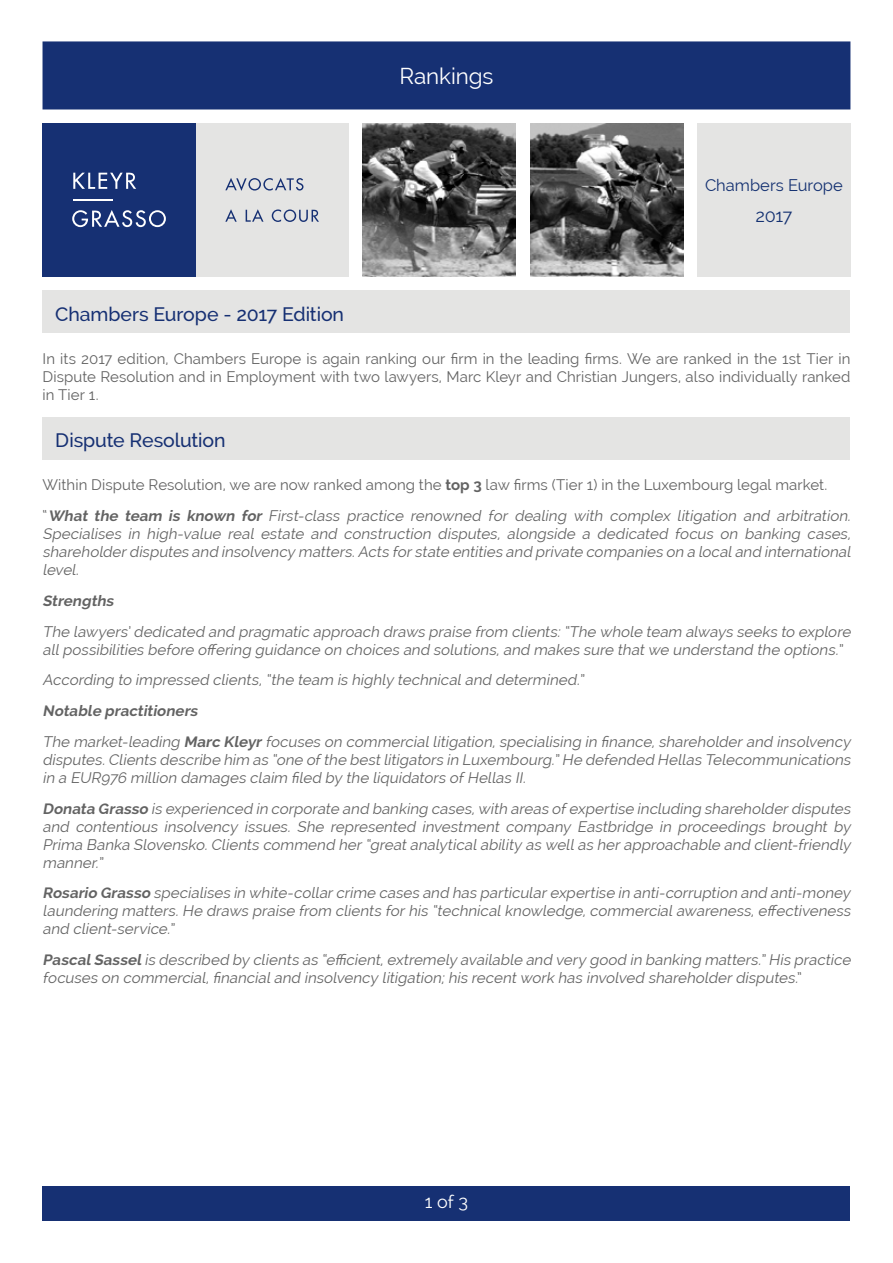
<style>
.page{position:relative;width:893px;height:1263px;background:#fff}
.page>*{position:absolute;margin:0;border:0;box-sizing:border-box;transform-origin:0 0}
.t1{font:22.5px "Raleway";letter-spacing:-.005em;color:#fff}
.t2{font:500 19.5px "Raleway";letter-spacing:-.005em;color:#163073}
.t3{font:18px "Raleway";color:#fff}
.t4{font:18px "Raleway";color:#143171}
.t5{font:16.5px "Raleway";color:#143171}
.t6{font:italic 15px/18px "Raleway";color:#636363;text-align:justify}
.t7{font:15px/18px "Raleway";letter-spacing:.005em;color:#636363;text-align:justify}
.t8{font:italic 700 15px "Raleway";color:#636363}
.s1{font-weight:700}
.s2{font-style:normal}
</style>
<div class="page">
<div style="left:43px;top:1186px;width:807px;height:34px;background:#163073"></div>
<div style="left:697px;top:123px;width:153px;height:153px;background:#e4e4e3"></div>
<div style="left:196px;top:123px;width:153px;height:153px;background:#e4e4e3"></div>
<svg style="left:225px;top:178px;width:78px;height:13px"></svg>
<svg style="left:225px;top:209px;width:12px;height:13px"></svg>
<svg style="left:246px;top:209px;width:17px;height:13px"></svg>
<svg style="left:272px;top:209px;width:47px;height:13px"></svg>
<div style="left:43px;top:123px;width:153px;height:153px;background:#163073"></div>
<hr style="left:73px;top:199px;width:39px;height:1px;background:#fff">
<svg style="left:73px;top:173px;width:63px;height:16px"></svg>
<svg style="left:72px;top:210px;width:94px;height:17px"></svg>
<img style="left:363px;top:123px;width:153px;height:153px">
<img style="left:530px;top:123px;width:153px;height:153px">
<div style="left:43px;top:41px;width:807px;height:68px;background:#163073;border:2px solid #163073"></div>
<div style="left:43px;top:417px;width:807px;height:42px;background:#e4e4e3"></div>
<div style="left:43px;top:290px;width:807px;height:43px;background:#e4e4e3"></div>
<p class="t1" style="left:400px;top:63px;width:95px">Rankings</p>
<p class="t2" style="left:55px;top:302px;width:290px">Chambers Europe - 2017 Edition</p>
<p class="t5" style="left:705px;top:176px;width:139px">Chambers Europe</p>
<p class="t4" style="left:755px;top:205px;width:38px">2017</p>
<p class="t7" style="left:43px;top:350px;width:809px">In its 2017 edition, Chambers Europe is again ranking our firm in the leading firms. We are ranked in the 1st Tier in Dispute Resolution and in Employment with two lawyers, Marc Kleyr and Christian Jungers, also individually ranked in Tier 1.</p>
<p class="t2" style="left:55px;top:429px;width:172px">Dispute Resolution</p>
<p class="t7" style="left:43px;top:476px;width:786px">Within Dispute Resolution, we are now ranked among the <span class="s1">top 3</span> law firms (Tier 1) in the Luxembourg legal market.</p>
<p class="t6" style="left:43px;top:507px;width:813px"><span class="s2">“</span> <span class="s1">What the team is known for</span> First-class practice renowned for dealing with complex litigation and arbitration.<br>Specialises in high-value real estate and construction disputes, alongside a dedicated focus on banking cases, shareholderdisputes and insolvency matters.Acts forstate entities and private companies on a localand international level.</p>
<p class="t8" style="left:43px;top:592px;width:76px">Strengths</p>
<p class="t6" style="left:43px;top:622px;width:812px">The lawyers’dedicated and pragmatic approach draws praise from clients:“The whole team always seeks to explore allpossibilities before offering guidance on choices and solutions,and makes sure thatwe understand the options.”</p>
<p class="t6" style="left:43px;top:671px;width:546px">According to impressed clients,“the team is highly technicaland determined.”</p>
<p class="t8" style="left:43px;top:702px;width:160px">Notable practitioners</p>
<p class="t6" style="left:43px;top:733px;width:812px">The market-leading <span class="s1">Marc Kleyr</span> focuses on commercial litigation, specialising in finance, shareholder and insolvency disputes.Clients describe him as “one ofthe bestlitigators in Luxembourg.”He defended Hellas Telecommunications in a EUR976 million damages claim filed by the liquidators ofHellas II.</p>
<p class="t6" style="left:43px;top:799px;width:812px"><span class="s1">Donata Grasso</span> is experienced in corporate and banking cases,with areas ofexpertise including shareholderdisputes and contentious insolvency issues. She represented investment company Eastbridge in proceedings brought by Prima Banka Slovensko.Clients commend her“greatanalyticalability as wellas herapproachable and client-friendly manner.”</p>
<p class="t6" style="left:43px;top:884px;width:812px"><span class="s1">Rosario Grasso</span> specialises in white-collarcrime cases and has particularexpertise in anti-corruption and anti-money laundering matters.He draws praise from clients forhis “technicalknowledge,commercialawareness,effectiveness and client-service.”</p>
<p class="t6" style="left:43px;top:951px;width:812px"><span class="s1">PascalSassel</span>is described by clients as “efficient,extremely available and very good in banking matters.”His practice focuses on commercial,financialand insolvency litigation;his recentwork has involved shareholderdisputes.<span class="s2">”</span></p>
<p class="t3" style="left:425px;top:1191px;width:45px">1 of 3</p>
</div>
